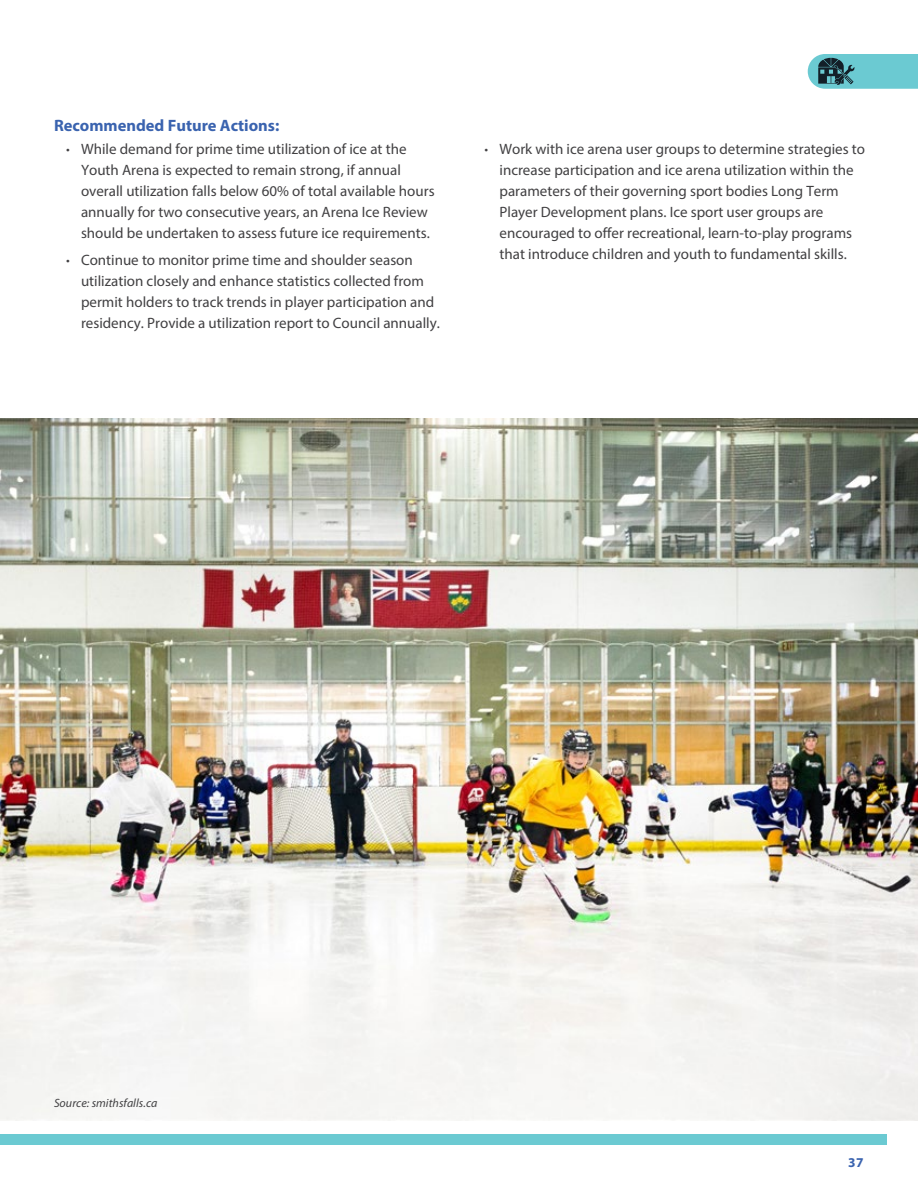
<style>
.page{position:relative;width:918px;height:1188px;background:#fff}
.page>*{position:absolute;margin:0;border:0;box-sizing:border-box;transform-origin:0 0}
.t1{font:700 16.5px "Myriad Pro";color:#3a63af}
.t2{font:15px/20.9px "Myriad Pro";color:#414042}
.t3{font:700 13.5px "Myriad Pro";color:#3a63af}
.t4{font:italic 12px "Myriad Pro";letter-spacing:.005em;color:#414042}
.s1{font-weight:300}
</style>
<div class="page">
<div style="left:0;top:1134px;width:887px;height:11px;background:#6bcad2"></div>
<img style="left:0;top:418px;width:918px;height:702px">
<svg style="left:808px;top:54px;width:110px;height:35px;background:#64b3bb"></svg>
<p class="t1" style="left:54px;top:114px;width:227px">Recommended Future Actions:</p>
<p class="t2" style="left:81px;top:138px;width:355px;text-indent:-15px"><span class="s1">•</span> While demand for prime time utilization of ice at the Youth Arena is expected to remain strong, if annual overall utilization falls below 60% of total available hours annually for two consecutive years, an Arena Ice Review should be undertaken to assess future ice requirements.</p>
<p class="t2" style="left:81px;top:249px;width:361px;text-indent:-15px"><span class="s1">•</span> Continue to monitor prime time and shoulder season utilization closely and enhance statistics collected from permit holders to track trends in player participation and residency. Provide a utilization report to Council annually.</p>
<p class="t2" style="left:500px;top:139px;width:367px;text-indent:-15px"><span class="s1">•</span> Work with ice arena user groups to determine strategies to increase participation and ice arena utilization within the parameters of their governing sport bodies Long Term Player Development plans. Ice sport user groups are encouraged to offer recreational, learn-to-play programs that introduce children and youth to fundamental skills.</p>
<p class="t4" style="left:54px;top:1095px;width:105px">Source: smithsfalls.ca</p>
<p class="t3" style="left:848px;top:1153px;width:17px">37</p>
</div>
